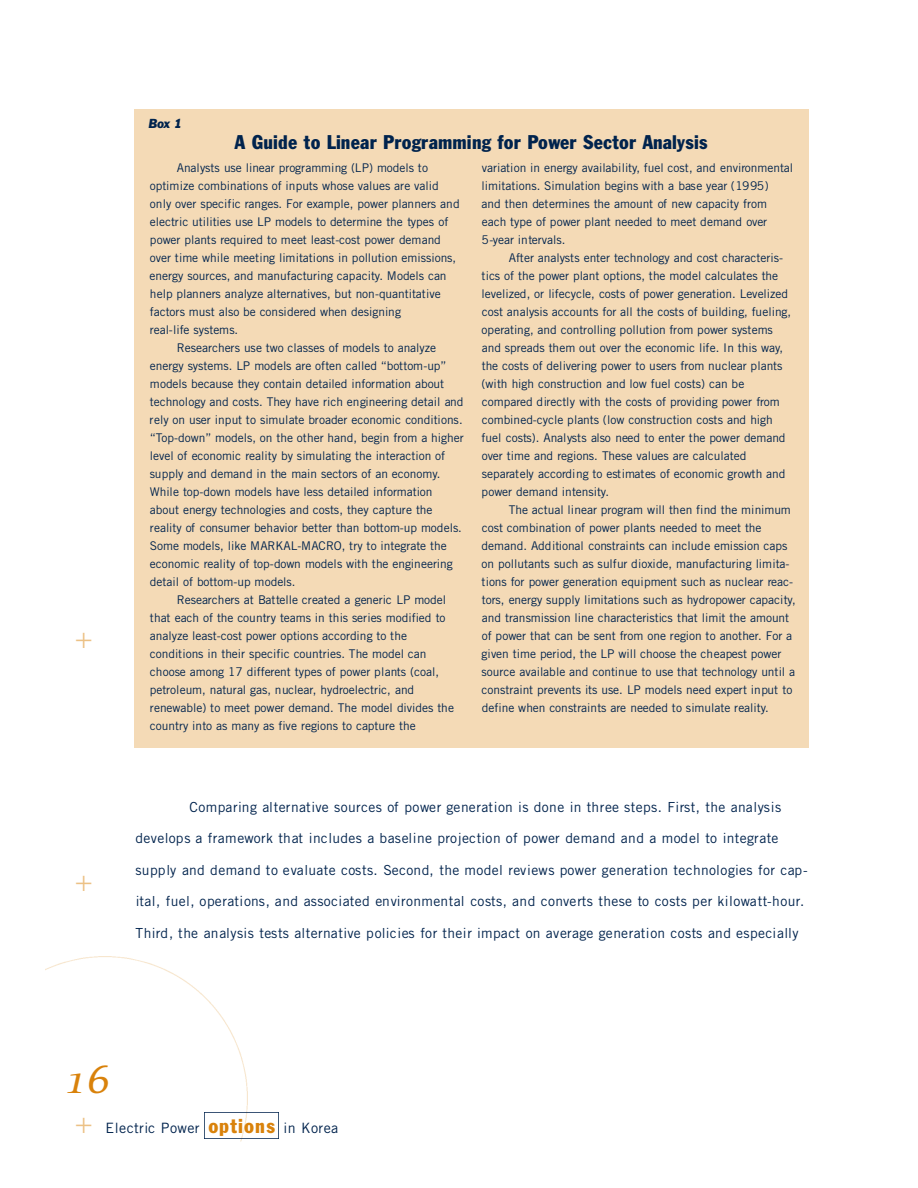
<style>
.page{position:relative;width:918px;height:1188px;background:#fff}
.page>*{position:absolute;margin:0;border:0;box-sizing:border-box;transform-origin:0 0}
.t1{font:italic 45px "Eidetic Serif";color:#d9820b}
.t2{font:300 30px "Akzidenz Grotesk";color:#ecc185}
.t3{font:condensed 19.5px "Franklin Gothic BT";letter-spacing:.02em;color:#00234d}
.t4{font:14.25px "Trade Gothic";letter-spacing:.02em;color:#00234d}
.t5{font:13.8px "Trade Gothic";letter-spacing:.025em;color:#00234d}
.t6{font:12px/18px "Trade Gothic";color:#00234d}
.t7{font:italic 12px "Franklin Gothic BT";color:#00234d}
.s1{font-family:"Franklin Gothic BT";font-stretch:condensed;font-size:19.95px;color:#d9820b}
</style>
<div class="page">
<img style="left:45px;top:956px;width:202px;height:186px">
<img style="left:204px;top:1112px;width:75px;height:26px">
<div style="left:134px;top:110px;width:675px;height:638px;background:#f4dab6"></div>
<h2 class="t2" style="left:75px;top:627px;width:19px">+</h2>
<h2 class="t2" style="left:75px;top:869px;width:19px">+</h2>
<p class="t7" style="left:149px;top:118px;width:35px">Box 1</p>
<h3 class="t3" style="left:235px;top:135px;width:475px">A Guide to Linear Programming for Power Sector Analysis</h3>
<p class="t6" style="left:177px;top:160px;width:253px">Analysts use linear programming (LP) models to</p>
<p class="t6" style="left:150px;top:178px;width:291px">optimize combinations of inputs whose values are valid</p>
<p class="t6" style="left:150px;top:196px;width:312px">only over specific ranges. For example, power planners and</p>
<p class="t6" style="left:150px;top:214px;width:300px">electric utilities use LP models to determine the types of</p>
<p class="t6" style="left:150px;top:232px;width:293px">power plants re q u i red to meet least-cost power demand</p>
<p class="t6" style="left:150px;top:250px;width:308px">over time while meeting limitations in pollution emissions,</p>
<p class="t6" style="left:150px;top:268px;width:298px">e n e rgy sources, and manufacturing capacity. Models can</p>
<p class="t6" style="left:150px;top:286px;width:293px">help planners analyze alternatives, but non-quantitative</p>
<p class="t6" style="left:150px;top:304px;width:253px">factors must also be considered when designing</p>
<p class="t6" style="left:150px;top:322px;width:90px">real-life systems.</p>
<p class="t6" style="left:177px;top:340px;width:261px">R e s e a rchers use two classes of models to analyze</p>
<p class="t6" style="left:150px;top:358px;width:298px">e n e rgy systems. LP models are often called “bottom-up”</p>
<p class="t6" style="left:150px;top:376px;width:296px">models because they contain detailed information about</p>
<p class="t6" style="left:150px;top:394px;width:315px">technology and costs. They have rich engineering detail and</p>
<p class="t6" style="left:150px;top:412px;width:315px">rely on user input to simulate broader economic conditions.</p>
<p class="t6" style="left:150px;top:430px;width:315px">“ Top-down” models, on the other hand, begin from a higher</p>
<p class="t6" style="left:150px;top:448px;width:297px">level of economic reality by simulating the interaction of</p>
<p class="t6" style="left:150px;top:466px;width:292px">supply and demand in the main sectors of an economy.</p>
<p class="t6" style="left:150px;top:484px;width:284px">While top-down models have less detailed inform a t i o n</p>
<p class="t6" style="left:150px;top:502px;width:284px">about energy technologies and costs, they capture the</p>
<p class="t6" style="left:150px;top:520px;width:314px">reality of consumer behavior better than bottom-up models.</p>
<p class="t6" style="left:150px;top:538px;width:299px">Some models, like MARKAL-MACRO, try to integrate the</p>
<p class="t6" style="left:150px;top:556px;width:305px">economic reality of top-down models with the engineering</p>
<p class="t6" style="left:150px;top:574px;width:147px">detail of bottom-up models.</p>
<p class="t6" style="left:177px;top:592px;width:271px">R e s e a rchers at Battelle created a generic LP model</p>
<p class="t6" style="left:150px;top:610px;width:297px">that each of the country teams in this series modified to</p>
<p class="t6" style="left:150px;top:628px;width:259px">analyze least-cost power options according to the</p>
<p class="t6" style="left:150px;top:646px;width:278px">conditions in their specific countries. The model can</p>
<p class="t6" style="left:150px;top:664px;width:291px">choose among 17 diff e rent types of power plants (coal,</p>
<p class="t6" style="left:150px;top:682px;width:266px">p e t roleum, natural gas, nuclear, hydroelectric, and</p>
<p class="t6" style="left:150px;top:700px;width:306px">renewable) to meet power demand. The model divides the</p>
<p class="t6" style="left:150px;top:718px;width:267px">c o u n t ry into as many as five regions to capture the</p>
<p class="t6" style="left:482px;top:160px;width:313px">variation in energy availability, fuel cost, and enviro n m e n t a l limitations. Simulation begins with a base year (1995)<br>and then determines the amount of new capacity from each type of power plant needed to meet demand over 5-year intervals.</p>
<p class="t6" style="left:482px;top:250px;width:311px;text-indent:27px">After analysts enter technology and cost characteris&shy;tics of the power plant options, the model calculates the levelized, or lifecycle, costs of power generation. Levelized cost analysis accounts for all the costs of building, fueling, operating, and controlling pollution from power systems and spreads them out over the economic life. In this way, the costs of delivering power to users from nuclear plants (with high construction and low fuel costs) can be<br>c o m p a red directly with the costs of providing power fro m combined-cycle plants (low construction costs and high fuel costs). Analysts also need to enter the power demand over time and regions. These values are calculated separately according to estimates of economic growth and power demand intensity.</p>
<p class="t6" style="left:482px;top:502px;width:316px;text-indent:27px">The actual linear program will then find the minimum cost combination of power plants needed to meet the demand. Additional constraints can include emission caps on pollutants such as sulfur dioxide, manufacturing limita&shy;tions for power generation equipment such as nuclear re a c&shy;tors, energy supply limitations such as hydropower capacity, and transmission line characteristics that limit the amount of power that can be sent from one region to another. For a given time period, the LP will choose the cheapest power<br>s o u rce available and continue to use that technology until a constraint prevents its use. LP models need expert input to define when constraints are needed to simulate re a l i t y.</p>
<p class="t5" style="left:190px;top:802px;width:593px">Comparing alternative sources of power generation is done in three steps. First, the analysis</p>
<p class="t5" style="left:135px;top:833px;width:644px">develops a framework that includes a baseline projection of power demand and a model to integrate</p>
<p class="t5" style="left:136px;top:865px;width:674px">supply and demand to evaluate costs. Second, the model reviews power generation technologies for cap-</p>
<p class="t5" style="left:136px;top:896px;width:670px">ital, fuel, operations, and associated environmental costs, and converts these to costs per kilowatt-hour.</p>
<p class="t5" style="left:136px;top:928px;width:664px">T h i rd, the analysis tests alternative policies for their impact on average generation costs and especially</p>
<h1 class="t1" style="left:65px;top:1059px;width:47px">16</h1>
<h2 class="t2" style="left:75px;top:1112px;width:19px">+</h2>
<p class="t4" style="left:106px;top:1122px;width:234px">Electric Power <span class="s1">options</span> in Korea</p>
</div>
